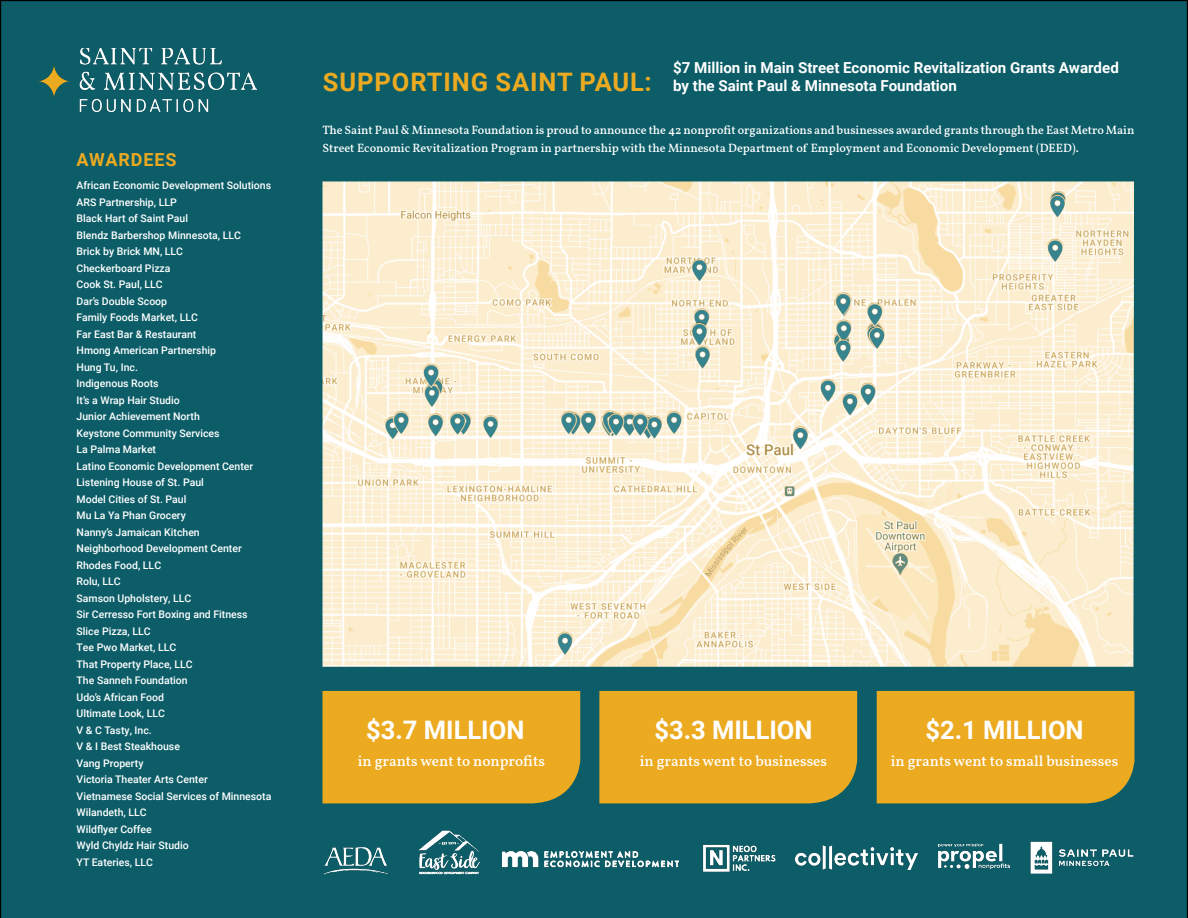
<style>
.page{position:relative;width:1188px;height:918px;background:#0c5d68}
.page>*{position:absolute;margin:0;border:0;box-sizing:border-box;transform-origin:0 0}
.t1{font:700 25.5px "Roboto";color:#fff}
.t2{font:700 25.5px "Roboto";letter-spacing:.035em;color:#ecaa21}
.t3{font:700 18px "Roboto";letter-spacing:.05em;color:#ecaa21}
.t4{font:700 15.15px/18.1px "Roboto";color:#fff}
.t5{font:500 15px "Vollkorn";color:#fff}
.t6{font:500 12px/18px "Vollkorn";color:#fff}
.t7{font:500 10.5px "Roboto";color:#fff}
</style>
<div class="page">
<div style="left:877px;top:691px;width:257px;height:112px;background:#ecaa21"></div>
<div style="left:599px;top:691px;width:258px;height:112px;background:#ecaa21"></div>
<div style="left:322px;top:691px;width:258px;height:112px;background:#ecaa21"></div>
<img style="left:38px;top:48px;width:219px;height:63px">
<img style="left:322px;top:181px;width:812px;height:486px">
<img style="left:322px;top:842px;width:68px;height:35px">
<img style="left:503px;top:842px;width:175px;height:35px">
<img style="left:697px;top:839px;width:87px;height:38px">
<img style="left:938px;top:843px;width:71px;height:26px">
<img style="left:1024px;top:835px;width:116px;height:45px">
<img style="left:414px;top:818px;width:69px;height:69px">
<img style="left:796px;top:846px;width:121px;height:24px">
<p class="t3" style="left:77px;top:147px;width:102px">AWARDEES</p>
<p class="t7" style="left:77px;top:178px;width:196px">African Economic Development Solutions</p>
<p class="t7" style="left:77px;top:195px;width:102px">ARS Partnership, LLP</p>
<p class="t7" style="left:77px;top:211px;width:113px">Black Hart of Saint Paul</p>
<p class="t7" style="left:77px;top:228px;width:166px">Blendz Barbershop Minnesota, LLC</p>
<p class="t7" style="left:77px;top:244px;width:108px">Brick by Brick MN, LLC</p>
<p class="t7" style="left:77px;top:261px;width:96px">Checkerboard Pizza</p>
<p class="t7" style="left:77px;top:277px;width:88px">Cook St. Paul, LLC</p>
<p class="t7" style="left:77px;top:294px;width:92px">Dar’s Double Scoop</p>
<p class="t7" style="left:77px;top:310px;width:123px">Family Foods Market, LLC</p>
<p class="t7" style="left:77px;top:327px;width:121px">Far East Bar &amp; Restaurant</p>
<p class="t7" style="left:77px;top:343px;width:141px">Hmong American Partnership</p>
<p class="t7" style="left:77px;top:360px;width:63px">Hung Tu, Inc.</p>
<p class="t7" style="left:77px;top:376px;width:84px">Indigenous Roots</p>
<p class="t7" style="left:77px;top:393px;width:105px">It’s a Wrap Hair Studio</p>
<p class="t7" style="left:77px;top:409px;width:125px">Junior Achievement North</p>
<p class="t7" style="left:77px;top:426px;width:145px">Keystone Community Services</p>
<p class="t7" style="left:77px;top:442px;width:81px">La Palma Market</p>
<p class="t7" style="left:77px;top:459px;width:178px">Latino Economic Development Center</p>
<p class="t7" style="left:77px;top:475px;width:129px">Listening House of St. Paul</p>
<p class="t7" style="left:77px;top:492px;width:111px">Model Cities of St. Paul</p>
<p class="t7" style="left:77px;top:508px;width:111px">Mu La Ya Phan Grocery</p>
<p class="t7" style="left:77px;top:525px;width:125px">Nanny’s Jamaican Kitchen</p>
<p class="t7" style="left:77px;top:541px;width:167px">Neighborhood Development Center</p>
<p class="t7" style="left:77px;top:558px;width:86px">Rhodes Food, LLC</p>
<p class="t7" style="left:77px;top:574px;width:46px">Rolu, LLC</p>
<p class="t7" style="left:77px;top:591px;width:116px">Samson Upholstery, LLC</p>
<p class="t7" style="left:77px;top:607px;width:173px">Sir Cerresso Fort Boxing and Fitness</p>
<p class="t7" style="left:77px;top:624px;width:76px">Slice Pizza, LLC</p>
<p class="t7" style="left:77px;top:640px;width:101px">Tee Pwo Market, LLC</p>
<p class="t7" style="left:77px;top:657px;width:118px">That Property Place, LLC</p>
<p class="t7" style="left:77px;top:673px;width:113px">The Sanneh Foundation</p>
<p class="t7" style="left:77px;top:690px;width:89px">Udo’s African Food</p>
<p class="t7" style="left:77px;top:706px;width:90px">Ultimate Look, LLC</p>
<p class="t7" style="left:77px;top:723px;width:77px">V &amp; C Tasty, Inc.</p>
<p class="t7" style="left:77px;top:739px;width:105px">V &amp; I Best Steakhouse</p>
<p class="t7" style="left:77px;top:756px;width:68px">Vang Property</p>
<p class="t7" style="left:77px;top:772px;width:133px">Victoria Theater Arts Center</p>
<p class="t7" style="left:77px;top:789px;width:196px">Vietnamese Social Services of Minnesota</p>
<p class="t7" style="left:77px;top:805px;width:72px">Wilandeth, LLC</p>
<p class="t7" style="left:77px;top:822px;width:77px">Wildflyer Coffee</p>
<p class="t7" style="left:77px;top:838px;width:114px">Wyld Chyldz Hair Studio</p>
<p class="t7" style="left:77px;top:855px;width:78px">YT Eateries, LLC</p>
<p class="t2" style="left:323px;top:64px;width:330px">SUPPORTING SAINT PAUL:</p>
<p class="t4" style="left:673px;top:58px;width:447px">$7 Million in Main Street Economic Revitalization Grants Awarded by the Saint Paul &amp; Minnesota Foundation</p>
<p class="t6" style="left:322px;top:121px;width:813px">The Saint Paul &amp; Minnesota Foundation is proud to announce the 42 nonprofit organizations and businesses awarded grants through the East Metro Main<br>Street Economic Revitalization Program in partnership with the Minnesota Department of Employment and Economic Development (DEED).</p>
<p class="t1" style="left:366px;top:712px;width:160px">$3.7 MILLION</p>
<p class="t1" style="left:654px;top:712px;width:160px">$3.3 MILLION</p>
<p class="t1" style="left:925px;top:712px;width:160px">$2.1 MILLION</p>
<p class="t5" style="left:640px;top:750px;width:189px">in grants went to businesses</p>
<p class="t5" style="left:891px;top:750px;width:229px">in grants went to small businesses</p>
<p class="t5" style="left:358px;top:750px;width:189px">in grants went to nonprofits</p>
</div>
